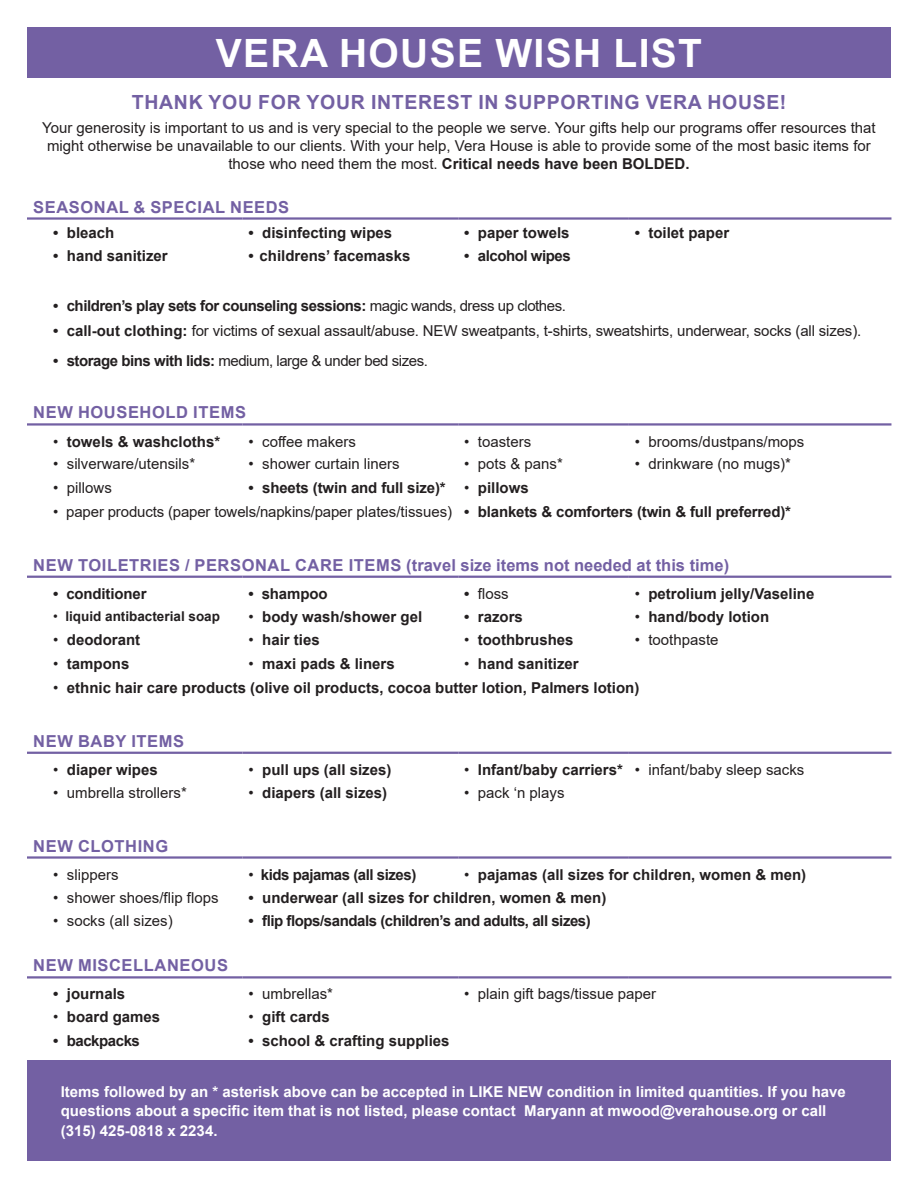
<style>
.page{position:relative;width:918px;height:1188px;background:#fff}
.page>*{position:absolute;margin:0;border:0;box-sizing:border-box;transform-origin:0 0}
.Subhead{font:700 39px "Arial";letter-spacing:.035em;color:#fff}
.t1{font:700 19.5px "Arial";letter-spacing:.035em;color:#7360a3}
.t2{font:700 16.5px "Arial";letter-spacing:.035em;color:#7360a3}
.t3{font:700 16.5px "Arial";color:#7360a3}
.t4{font:15px/18px "Arial";color:#231f20;text-align:center}
.t5{font:700 15px "Arial";color:#231f20}
.Subhead-2{font:700 15px/19.5px "Arial";color:#fff}
.t6{font:700 15px "Arial";letter-spacing:-.03em;color:#231f20}
.t7{font:15px "Arial";letter-spacing:-.03em;color:#231f20}
.t8{font:700 13.5px "Arial";color:#231f20}
.s1{font-weight:700}
.s2{font-weight:400}
</style>
<div class="page">
<hr style="left:27px;top:217px;width:216px;height:3px;background:#7360a3">
<hr style="left:243px;top:217px;width:215px;height:3px;background:#7360a3">
<hr style="left:458px;top:217px;width:171px;height:3px;background:#7360a3">
<hr style="left:629px;top:217px;width:262px;height:3px;background:#7360a3">
<hr style="left:27px;top:423px;width:216px;height:3px;background:#7360a3">
<hr style="left:243px;top:423px;width:215px;height:3px;background:#7360a3">
<hr style="left:458px;top:423px;width:171px;height:3px;background:#7360a3">
<hr style="left:629px;top:423px;width:262px;height:3px;background:#7360a3">
<hr style="left:27px;top:576px;width:216px;height:2px;background:#7360a3">
<hr style="left:243px;top:576px;width:215px;height:2px;background:#7360a3">
<hr style="left:458px;top:576px;width:171px;height:2px;background:#7360a3">
<hr style="left:629px;top:576px;width:262px;height:2px;background:#7360a3">
<hr style="left:27px;top:752px;width:216px;height:2px;background:#7360a3">
<hr style="left:243px;top:752px;width:215px;height:2px;background:#7360a3">
<hr style="left:458px;top:752px;width:171px;height:2px;background:#7360a3">
<hr style="left:629px;top:752px;width:262px;height:2px;background:#7360a3">
<hr style="left:27px;top:856px;width:216px;height:3px;background:#7360a3">
<hr style="left:243px;top:856px;width:215px;height:3px;background:#7360a3">
<hr style="left:458px;top:856px;width:171px;height:3px;background:#7360a3">
<hr style="left:629px;top:856px;width:262px;height:3px;background:#7360a3">
<hr style="left:27px;top:976px;width:216px;height:3px;background:#7360a3">
<hr style="left:243px;top:976px;width:215px;height:3px;background:#7360a3">
<hr style="left:458px;top:976px;width:171px;height:3px;background:#7360a3">
<hr style="left:629px;top:976px;width:262px;height:3px;background:#7360a3">
<div style="left:27px;top:28px;width:864px;height:50px;background:#7360a3"></div>
<div style="left:27px;top:1061px;width:864px;height:100px;background:#7360a3"></div>
<p class="Subhead" style="left:216px;top:26px;width:488px">VERA HOUSE WISH LIST</p>
<p class="t1" style="left:132px;top:88px;width:656px">THANK YOU FOR YOUR INTEREST IN SUPPORTING VERA HOUSE!</p>
<p class="t4" style="left:42px;top:119px;width:835px">Your generosity is important to us and is very special to the people we serve. Your gifts help our programs offer resources that might otherwise be unavailable to our clients. With your help, Vera House is able to provide some of the most basic items for those who need them the most. <span class="s1">Critical needs have been BOLDED.</span></p>
<p class="t2" style="left:33px;top:195px;width:258px">SEASONAL &amp; SPECIAL NEEDS</p>
<p class="t5" style="left:53px;top:222px;width:63px">• bleach</p>
<p class="t5" style="left:249px;top:222px;width:145px">• disinfecting wipes</p>
<p class="t5" style="left:464px;top:222px;width:107px">• paper towels</p>
<p class="t5" style="left:635px;top:222px;width:96px">• toilet paper</p>
<p class="t5" style="left:53px;top:245px;width:116px">• hand sanitizer</p>
<p class="t5" style="left:249px;top:245px;width:163px">• childrens’ facemasks</p>
<p class="t6" style="left:464px;top:245px;width:108px">• alcohol wipes</p>
<p class="t6" style="left:53px;top:295px;width:514px">• children’s play sets for counseling sessions: <span class="s2">magic wands, dress up clothes.</span></p>
<p class="t4" style="left:53px;top:322px;width:810px"><span class="s1">• call-out clothing:</span> for victims of sexual assault/abuse. NEW sweatpants, t-shirts, sweatshirts, underwear, socks (all sizes).</p>
<p class="t7" style="left:53px;top:350px;width:376px"><span class="s1">• storage bins with lids:</span> medium, large &amp; under bed sizes.</p>
<p class="t2" style="left:33px;top:401px;width:214px">NEW HOUSEHOLD ITEMS</p>
<p class="t5" style="left:53px;top:431px;width:168px"><span class="s2">•</span> towels &amp; washcloths*</p>
<p class="t4" style="left:249px;top:432px;width:109px">• coffee makers</p>
<p class="t4" style="left:464px;top:432px;width:68px">• toasters</p>
<p class="t4" style="left:635px;top:432px;width:171px">• brooms/dustpans/mops</p>
<p class="t4" style="left:53px;top:455px;width:143px">• silverware/utensils*</p>
<p class="t4" style="left:249px;top:455px;width:153px">• shower curtain liners</p>
<p class="t4" style="left:464px;top:455px;width:100px">• pots &amp; pans*</p>
<p class="t4" style="left:635px;top:455px;width:158px">• drinkware (no mugs)*</p>
<p class="t4" style="left:53px;top:479px;width:60px">• pillows</p>
<p class="t5" style="left:249px;top:477px;width:199px">• sheets (twin and full size)*</p>
<p class="t5" style="left:464px;top:477px;width:66px"><span class="s2">•</span> pillows</p>
<p class="t4" style="left:53px;top:503px;width:400px">• paper products (paper towels/napkins/paper plates/tissues)</p>
<p class="t5" style="left:464px;top:501px;width:328px">• blankets &amp; comforters (twin &amp; full preferred)*</p>
<p class="t3" style="left:33px;top:553px;width:697px">NEW TOILETRIES / PERSONAL CARE ITEMS (travel size items not needed at this time)</p>
<p class="t5" style="left:53px;top:583px;width:95px">• conditioner</p>
<p class="t5" style="left:249px;top:583px;width:80px">• shampoo</p>
<p class="t4" style="left:464px;top:584px;width:46px"><span class="s1">•</span> floss</p>
<p class="t5" style="left:635px;top:583px;width:181px"><span class="s2">•</span> petrolium jelly/Vaseline</p>
<p class="t8" style="left:53px;top:606px;width:168px"><span class="s2">•</span> liquid antibacterial soap</p>
<p class="t5" style="left:249px;top:606px;width:175px"><span class="s2">•</span> body wash/shower gel</p>
<p class="t5" style="left:464px;top:606px;width:60px">• razors</p>
<p class="t5" style="left:635px;top:606px;width:136px"><span class="s2">•</span> hand/body lotion</p>
<p class="t5" style="left:53px;top:630px;width:88px"><span class="s2">•</span> deodorant</p>
<p class="t5" style="left:249px;top:630px;width:73px"><span class="s2">•</span> hair ties</p>
<p class="t5" style="left:464px;top:630px;width:111px"><span class="s2">•</span> toothbrushes</p>
<p class="t4" style="left:635px;top:631px;width:85px">• toothpaste</p>
<p class="t5" style="left:53px;top:653px;width:78px"><span class="s2">•</span> tampons</p>
<p class="t5" style="left:249px;top:653px;width:148px"><span class="s2">•</span> maxi pads &amp; liners</p>
<p class="t5" style="left:464px;top:653px;width:116px"><span class="s2">•</span> hand sanitizer</p>
<p class="t5" style="left:53px;top:677px;width:588px"><span class="s2">•</span> ethnic hair care products (olive oil products, cocoa butter lotion, Palmers lotion)</p>
<p class="t2" style="left:33px;top:729px;width:152px">NEW BABY ITEMS</p>
<p class="t5" style="left:53px;top:759px;width:106px"><span class="s2">•</span> diaper wipes</p>
<p class="t5" style="left:249px;top:759px;width:144px"><span class="s2">•</span> pull ups (all sizes)</p>
<p class="t5" style="left:464px;top:759px;width:160px"><span class="s2">•</span> Infant/baby carriers*</p>
<p class="t4" style="left:635px;top:760px;width:171px">• infant/baby sleep sacks</p>
<p class="t4" style="left:53px;top:783px;width:135px">• umbrella strollers*</p>
<p class="t5" style="left:249px;top:782px;width:140px"><span class="s2">•</span> diapers (all sizes)</p>
<p class="t4" style="left:464px;top:783px;width:102px">• pack ‘n plays</p>
<p class="t2" style="left:33px;top:834px;width:137px">NEW CLOTHING</p>
<p class="t4" style="left:53px;top:865px;width:67px">• slippers</p>
<p class="t6" style="left:249px;top:864px;width:169px"><span class="s2">•</span> kids pajamas (all sizes)</p>
<p class="t5" style="left:464px;top:864px;width:344px"><span class="s2">•</span> pajamas (all sizes for children, women &amp; men)</p>
<p class="t4" style="left:53px;top:888px;width:167px">• shower shoes/flip flops</p>
<p class="t5" style="left:249px;top:887px;width:359px">• underwear (all sizes for children, women &amp; men)</p>
<p class="t4" style="left:53px;top:912px;width:121px">• socks (all sizes)</p>
<p class="t6" style="left:249px;top:910px;width:344px">• flip flops/sandals (children’s and adults, all sizes)</p>
<p class="t2" style="left:33px;top:954px;width:196px">NEW MISCELLANEOUS</p>
<p class="t5" style="left:53px;top:984px;width:73px">• journals</p>
<p class="t4" style="left:249px;top:985px;width:86px">• umbrellas*</p>
<p class="t4" style="left:464px;top:985px;width:194px">• plain gift bags/tissue paper</p>
<p class="t5" style="left:53px;top:1007px;width:108px"><span class="s2">•</span> board games</p>
<p class="t5" style="left:249px;top:1007px;width:83px"><span class="s2">•</span> gift cards</p>
<p class="t6" style="left:53px;top:1030px;width:88px">• backpacks</p>
<p class="t5" style="left:249px;top:1030px;width:203px">• school &amp; crafting supplies</p>
<p class="Subhead-2" style="left:61px;top:1082px;width:787px">Items followed by an * asterisk above can be accepted in LIKE NEW condition in limited quantities. If you have questions about a specific item that is not listed, please contact Maryann at mwood@verahouse.org or call</p>
<p class="Subhead-2" style="left:61px;top:1121px;width:158px">(315) 425-0818 x 2234.</p>
</div>
